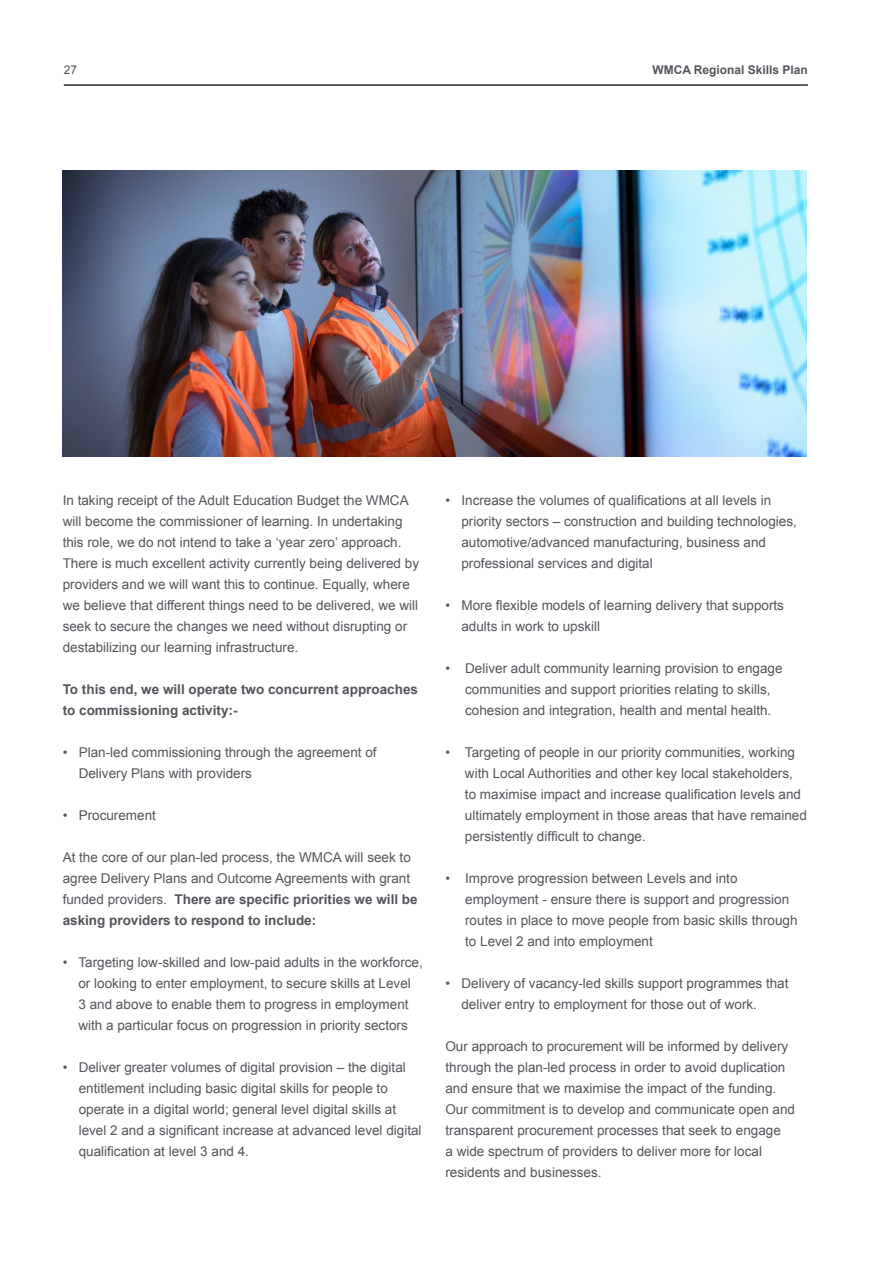
<style>
.page{position:relative;width:893px;height:1263px;background:#fff}
.page>*{position:absolute;margin:0;border:0;box-sizing:border-box;transform-origin:0 0}
.t1{font:13.5px/21px "Arial";color:#52555b}
.t2{font:700 13.5px/21px "Arial";color:#52555b}
.t3{font:700 12px "Arial";color:#52555b}
.t4{font:12px "Arial";color:#52555b}
.s1{font-weight:700}
</style>
<div class="page">
<hr style="left:64px;top:84px;width:744px;height:2px;background:#2c2a27">
<img style="left:63px;top:171px;width:744px;height:285px">
<p class="t4" style="left:64px;top:62px;width:15px">27</p>
<p class="t3" style="left:652px;top:62px;width:157px">WMCA Regional Skills Plan</p>
<p class="t1" style="left:63px;top:489px;width:358px">In taking receipt of the Adult Education Budget the WMCA will become the commissioner of learning. In undertaking this role, we do not intend to take a ‘year zero’ approach.<br>There is much excellent activity currently being delivered by providers and we will want this to continue. Equally, where we believe that different things need to be delivered, we will seek to secure the changes we need without disrupting or destabilizing our learning infrastructure.</p>
<p class="t2" style="left:63px;top:679px;width:357px">To this end, we will operate two concurrent approaches to commissioning activity:-</p>
<p class="t1" style="left:79px;top:741px;width:299px;text-indent:-16px">• Plan-led commissioning through the agreement of<br>Delivery Plans with providers</p>
<p class="t1" style="left:63px;top:804px;width:95px">• Procurement</p>
<p class="t1" style="left:63px;top:846px;width:356px">At the core of our plan-led process, the WMCA will seek to agree Delivery Plans and Outcome Agreements with grant funded providers. <span class="s1">There are specific priorities we will be asking providers to respond to include:</span></p>
<p class="t1" style="left:63px;top:952px;width:362px;text-align:center">• Targeting low-skilled and low-paid adults in the workforce, or looking to enter employment, to secure skills at Level<br>3 and above to enable them to progress in employment<br>with a particular focus on progression in priority sectors</p>
<p class="t1" style="left:79px;top:1057px;width:344px;text-indent:-16px">• Deliver greater volumes of digital provision – the digital entitlement including basic digital skills for people to operate in a digital world; general level digital skills at level 2 and a significant increase at advanced level digital qualification at level 3 and 4.</p>
<p class="t1" style="left:461px;top:490px;width:337px;text-indent:-16px">• Increase the volumes of qualifications at all levels in priority sectors – construction and building technologies, automotive/advanced manufacturing, business and professional services and digital</p>
<p class="t1" style="left:461px;top:595px;width:324px;text-indent:-16px">• More flexible models of learning delivery that supports adults in work to upskill</p>
<p class="t1" style="left:465px;top:658px;width:319px;text-indent:-20px">• Deliver adult community learning provision to engage communities and support priorities relating to skills, cohesion and integration, health and mental health.</p>
<p class="t1" style="left:465px;top:742px;width:343px;text-indent:-19px">• Targeting of people in our priority communities, working with Local Authorities and other key local stakeholders, to maximise impact and increase qualification levels and ultimately employment in those areas that have remained persistently difficult to change.</p>
<p class="t1" style="left:465px;top:868px;width:334px;text-indent:-20px">• Improve progression between Levels and into employment - ensure there is support and progression routes in place to move people from basic skills through to Level 2 and into employment</p>
<p class="t1" style="left:461px;top:973px;width:329px;text-indent:-16px">• Delivery of vacancy-led skills support programmes that deliver entry to employment for those out of work.</p>
<p class="t1" style="left:445px;top:1036px;width:351px">Our approach to procurement will be informed by delivery through the plan-led process in order to avoid duplication and ensure that we maximise the impact of the funding.<br>Our commitment is to develop and communicate open and transparent procurement processes that seek to engage<br>a wide spectrum of providers to deliver more for local residents and businesses.</p>
</div>
